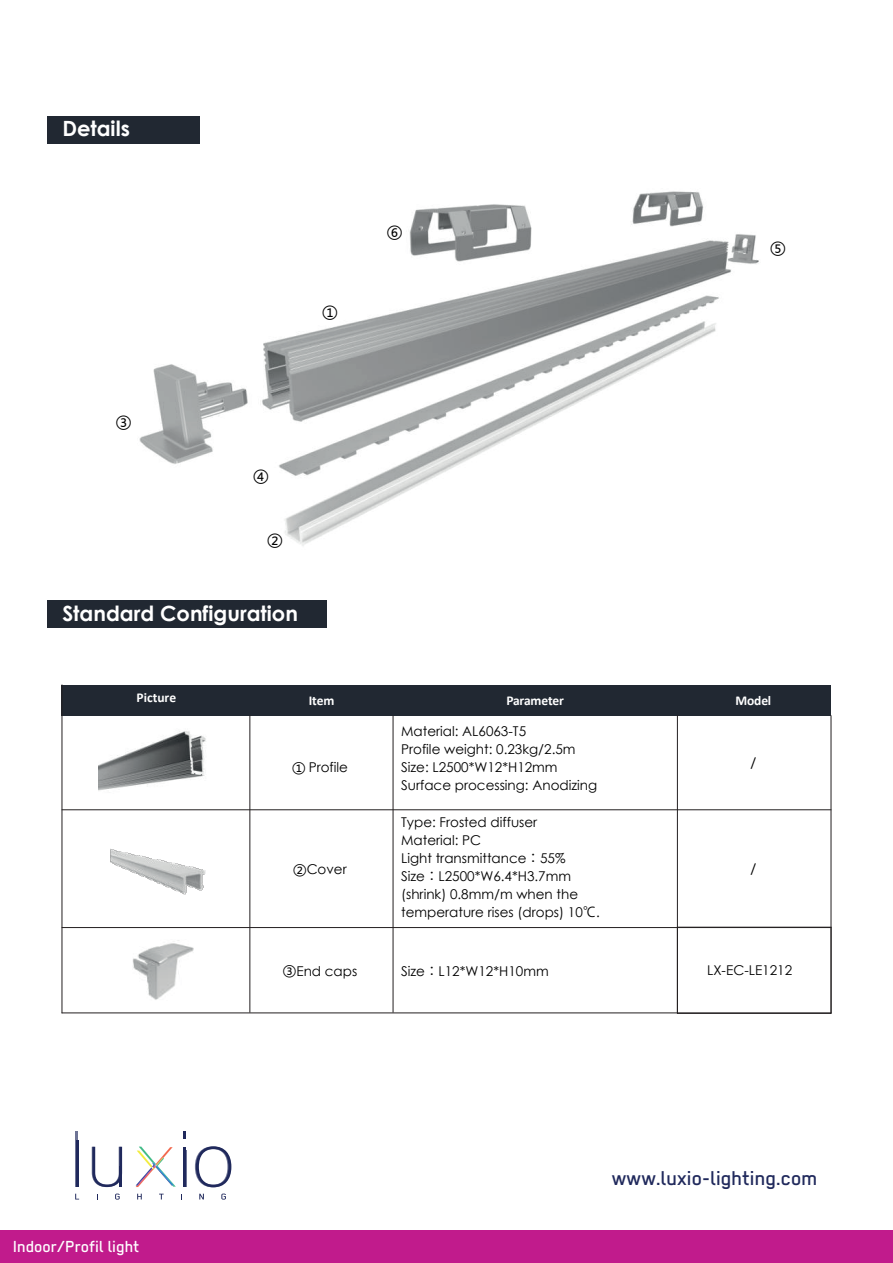
<style>
.page{position:relative;width:893px;height:1263px;background:#fff}
.page>*{position:absolute;margin:0;border:0;box-sizing:border-box;transform-origin:0 0}
.t1{font:500 22.5px "Regular";color:#20295c}
.t2{font:700 21px "Century Gothic";color:#fff}
.t3{font:500 18px "Regular";color:#fff}
.t4{font:15.6px "Microsoft Ya Hei";color:#000001}
.t5{font:13.5px/18px "Century Gothic";color:#000001}
.t6{font:700 13.5px "Calibri";letter-spacing:-.01em;color:#fff}
.t7{font:13.5px "Calibri";color:#000001}
.s1{font-family:"Microsoft Ya Hei"}
.s2{font-family:"Koz Go Pr 6 N"}
</style>
<div class="page">
<div style="left:62px;top:685px;width:769px;height:30px;background:#212832"></div>
<div style="left:47px;top:600px;width:280px;height:28px;background:#212832"></div>
<div style="left:47px;top:116px;width:152px;height:27px;background:#212832"></div>
<div style="left:677px;top:927px;width:154px;height:87px;border:1px solid #231f20"></div>
<hr style="left:62px;top:809px;width:769px;height:1px;background:#231f20">
<hr style="left:62px;top:927px;width:769px;height:1px;background:#231f20">
<hr style="left:62px;top:1012px;width:769px;height:1px;background:#231f20">
<hr style="left:62px;top:684px;width:1px;height:329px;background:#231f20">
<hr style="left:249px;top:715px;width:1px;height:297px;background:#231f20">
<hr style="left:393px;top:715px;width:1px;height:297px;background:#231f20">
<hr style="left:677px;top:715px;width:1px;height:297px;background:#231f20">
<hr style="left:830px;top:715px;width:1px;height:298px;background:#231f20">
<svg style="left:136px;top:1147px;width:40px;height:40px"></svg>
<hr style="left:183px;top:1147px;width:2px;height:40px;background:#20295c">
<hr style="left:76px;top:1140px;width:3px;height:47px;background:#20295c">
<hr style="left:75px;top:1131px;width:3px;height:56px;background:#20295c">
<svg style="left:92px;top:1147px;width:30px;height:40px"></svg>
<hr style="left:120px;top:1167px;width:2px;height:20px;background:#20295c">
<hr style="left:184px;top:1150px;width:2px;height:37px;background:#20295c">
<svg style="left:183px;top:1131px;width:2px;height:8px"></svg>
<svg style="left:195px;top:1146px;width:36px;height:41px"></svg>
<svg style="left:75px;top:1194px;width:4px;height:5px"></svg>
<svg style="left:115px;top:1193px;width:5px;height:6px"></svg>
<svg style="left:137px;top:1194px;width:5px;height:5px"></svg>
<svg style="left:159px;top:1194px;width:5px;height:5px"></svg>
<svg style="left:199px;top:1194px;width:5px;height:5px"></svg>
<svg style="left:221px;top:1193px;width:5px;height:6px"></svg>
<div style="left:1px;top:1230px;width:892px;height:33px;background:#c11b8c"></div>
<img style="left:139px;top:191px;width:620px;height:355px">
<img style="left:110px;top:848px;width:96px;height:47px">
<img style="left:98px;top:731px;width:108px;height:60px">
<img style="left:132px;top:940px;width:62px;height:60px">
<h2 class="t2" style="left:62px;top:112px;width:69px">Details</h2>
<p class="t4" style="left:322px;top:301px;width:17px">①</p>
<p class="t4" style="left:116px;top:411px;width:17px">③</p>
<p class="t4" style="left:253px;top:464px;width:17px">④</p>
<p class="t4" style="left:267px;top:529px;width:17px">②</p>
<h2 class="t2" style="left:62px;top:597px;width:237px">Standard Configuration</h2>
<p class="t4" style="left:387px;top:221px;width:17px">⑥</p>
<p class="t4" style="left:770px;top:237px;width:17px">⑤</p>
<p class="t6" style="left:137px;top:688px;width:41px">Picture</p>
<p class="t6" style="left:309px;top:691px;width:27px">Item</p>
<p class="t6" style="left:506px;top:691px;width:59px">Parameter</p>
<p class="t6" style="left:736px;top:691px;width:37px">Model</p>
<p class="t5" style="left:401px;top:722px;width:198px">Material: AL6063-T5<br>Profile weight: 0.23kg/2.5m<br>Size: L2500*W12*H12mm<br>Surface processing: Anodizing</p>
<p class="t5" style="left:292px;top:758px;width:57px"><span class="s1">①</span> Profile</p>
<p class="t7" style="left:751px;top:753px;width:7px">/</p>
<p class="t5" style="left:293px;top:860px;width:55px"><span class="s1">②</span>Cover</p>
<p class="t5" style="left:401px;top:813px;width:200px">Type: Frosted diffuser<br>Material: PC<br>Light transmittance<span class="s2">：</span>55%<br>Size<span class="s2">：</span>L2500*W6.4*H3.7mm (shrink) 0.8mm/m when the temperature rises (drops) 10<span class="s2">℃</span>.</p>
<p class="t7" style="left:751px;top:859px;width:7px">/</p>
<p class="t5" style="left:283px;top:961px;width:76px"><span class="s1">③</span>End caps</p>
<p class="t5" style="left:707px;top:961px;width:87px">LX-EC-LE1212</p>
<p class="t5" style="left:401px;top:962px;width:149px">Size<span class="s2">：</span>L12*W12*H10mm</p>
<h3 class="t3" style="left:13px;top:1236px;width:128px">Indoor/Profil light</h3>
<h1 class="t1" style="left:612px;top:1165px;width:207px">www.luxio-lighting.com</h1>
</div>
